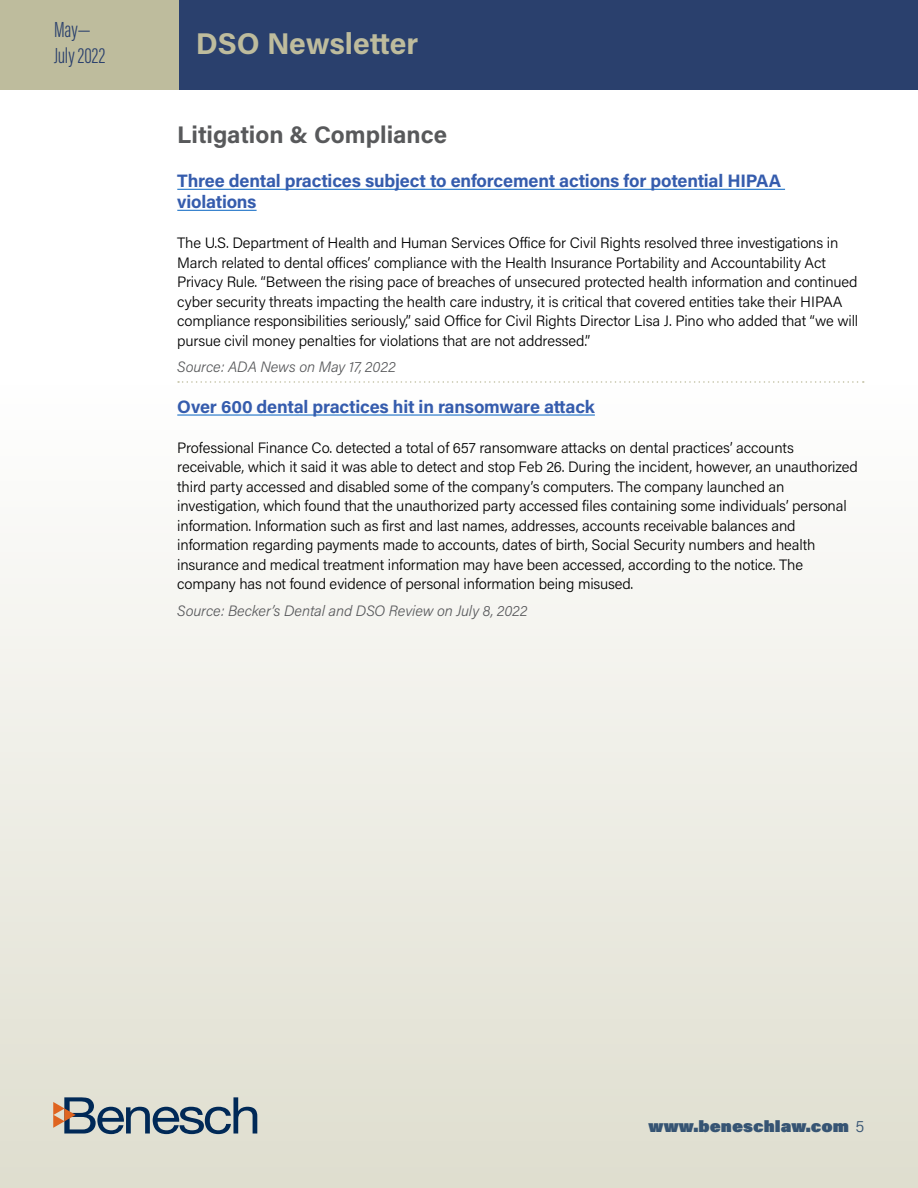
<style>
.page{position:relative;width:918px;height:1188px;background:#fff}
.page>*{position:absolute;margin:0;border:0;box-sizing:border-box;transform-origin:0 0}
.t1{font:700 30px "Acumin Pro";letter-spacing:-.005em;color:#bebc9d}
.t2{font:700 24px "Acumin Pro";color:#58595b}
.t3{font:300 22.5px/25.5px "Acumin Pro Extra Cond";color:#2a406d}
.t4{font:700 18px/21px "Acumin Pro";letter-spacing:-.01em;color:#355cad}
.t5{font:900 16.5px "Acumin Pro";color:#365473}
.t6{font:300 15px/19.5px "Acumin Pro";letter-spacing:-.01em;color:#000}
.t7{font:italic 300 15px "Acumin Pro";letter-spacing:-.01em;color:#58595b}
.s1{font-weight:300}
</style>
<div class="page">
<div style="left:0;top:381px;width:918px;height:807px;background:linear-gradient(to bottom,#fefefe,#dfdecf)"></div>
<svg style="left:53px;top:1097px;width:204px;height:37px"></svg>
<div style="left:0;top:0;width:186px;height:90px;background:#bebc9d"></div>
<div style="left:179px;top:0;width:739px;height:90px;background:#2a406d"></div>
<hr style="left:177px;top:189px;width:608px;height:1px;background:#0563c1">
<hr style="left:177px;top:210px;width:80px;height:1px;background:#0563c1">
<hr style="left:177px;top:415px;width:418px;height:1px;background:#0563c1">
<svg style="left:178px;top:381px;width:686px;height:2px"></svg>
<h3 class="t3" style="left:54px;top:17px;width:53px">May—<br>July 2022</h3>
<h1 class="t1" style="left:196px;top:23px;width:224px">DSO Newsletter</h1>
<h2 class="t2" style="left:177px;top:118px;width:271px">Litigation &amp; Compliance</h2>
<p class="t4" style="left:177px;top:170px;width:605px">Three dental practices subject to enforcement actions for potential HIPAA violations</p>
<p class="t6" style="left:177px;top:233px;width:683px">The U.S. Department of Health and Human Services Office for Civil Rights resolved three investigations in March related to dental offices’ compliance with the Health Insurance Portability and Accountability Act Privacy Rule. “Between the rising pace of breaches of unsecured protected health information and continued cyber security threats impacting the health care industry, it is critical that covered entities take their HIPAA compliance responsibilities seriously,” said Office for Civil Rights Director Lisa J. Pino who added that “we will pursue civil money penalties for violations that are not addressed.”</p>
<p class="t7" style="left:177px;top:356px;width:220px">Source: ADA News on May 17, 2022</p>
<p class="t4" style="left:177px;top:396px;width:419px">Over 600 dental practices hit in ransomware attack</p>
<p class="t6" style="left:177px;top:437px;width:682px">Professional Finance Co. detected a total of 657 ransomware attacks on dental practices’ accounts receivable, which it said it was able to detect and stop Feb 26. During the incident, however, an unauthorized third party accessed and disabled some of the company’s computers. The company launched an investigation, which found that the unauthorized party accessed files containing some individuals’ personal information. Information such as first and last names, addresses, accounts receivable balances and information regarding payments made to accounts, dates of birth, Social Security numbers and health insurance and medical treatment information may have been accessed, according to the notice. The company has not found evidence of personal information being misused.</p>
<p class="t7" style="left:177px;top:600px;width:352px">Source: Becker’s Dental and DSO Review on July 8, 2022</p>
<p class="t5" style="left:649px;top:1115px;width:217px">www.beneschlaw.com <span class="s1">5</span></p>
</div>
